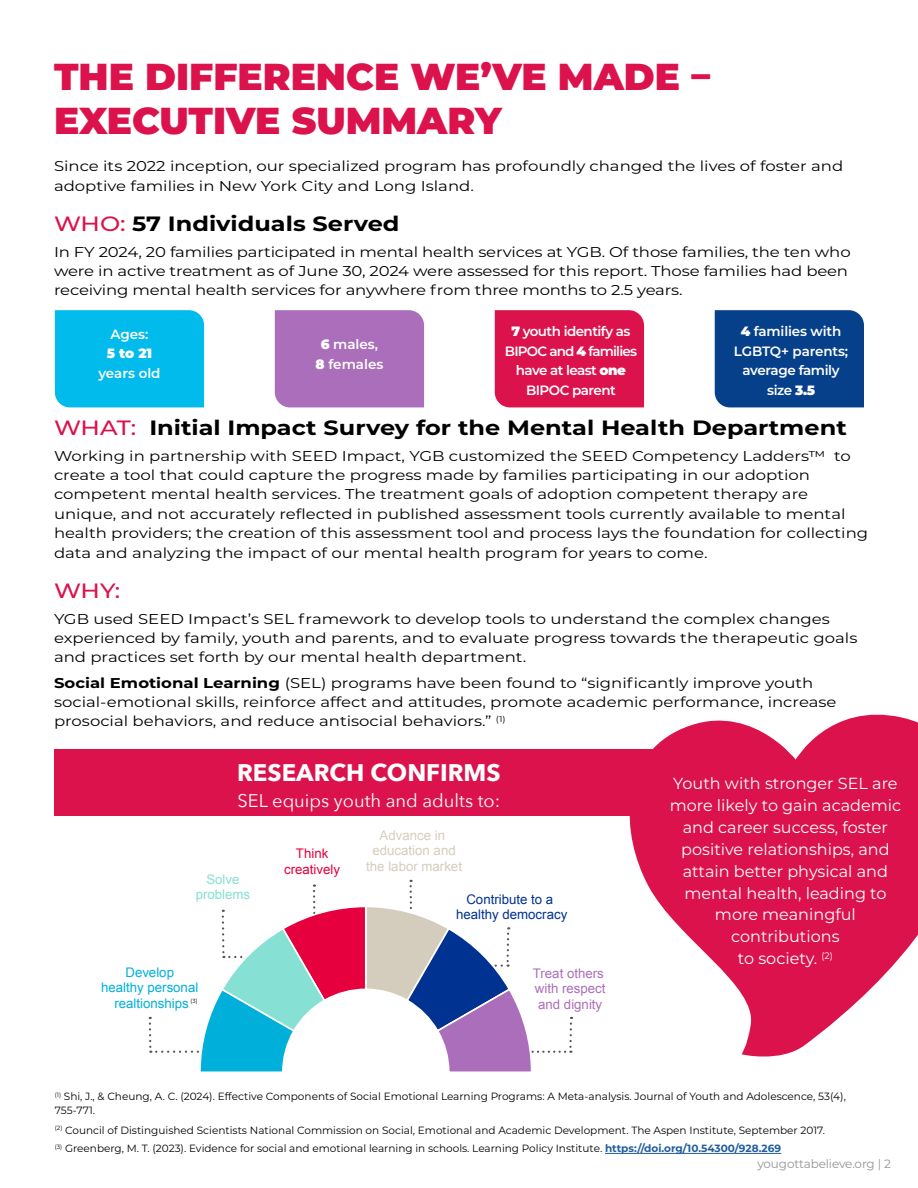
<style>
.page{position:relative;width:918px;height:1188px;background:#fff}
.page>*{position:absolute;margin:0;border:0;box-sizing:border-box;transform-origin:0 0}
.t1{font:900 37.5px/43.5px "Montserrat";color:#db124b}
.t2{font:700 24px "Avenir Next";color:#fff}
.t3{font:700 20.7px "Montserrat";color:#000;scale:1.16 1}
.t4{font:500 20.7px "Montserrat";color:#db124b;scale:1.16 1}
.t5{font:18.3px "Avenir Next";color:#fff}
.t6{font:16.05px/21.9px "Montserrat";color:#fff;text-align:center}
.t7{font:14.25px/19.4px "Montserrat";color:#000;scale:1.16 1}
.t8{font:600 13.5px/19.5px "Montserrat";letter-spacing:-.03em;color:#fff;text-align:center}
.t9{font:600 13.5px/19.5px "Montserrat";color:#fff;text-align:center}
.t10{font:900 13.5px "Montserrat";color:#fff}
.t11{font:13.2px/15.5px "Arial";color:#00b0da;text-align:center}
.t12{font:13.2px/15.5px "Arial";color:#d4cdbe;text-align:center}
.t13{font:13.2px/15.5px "Arial";color:#ab6eba}
.t14{font:13.2px/15.5px "Arial";color:#003292;text-align:center}
.t15{font:13.2px/15.5px "Arial";color:#e6003d;text-align:center}
.t16{font:13.2px/15.5px "Arial";color:#86e0d3;text-align:center}
.t17{font:12px "Montserrat";letter-spacing:-.01em;color:#939598}
.t18{font:10.5px/13.5px "Montserrat";color:#000}
.t19{font:5.85px "Montserrat";color:#000}
.s1{font-weight:500;color:#db124b}
.s2{font-weight:900}
.s3{font-weight:700}
.s4{font-weight:700;color:#215e9e}
</style>
<div class="page">
<hr style="left:605px;top:1153px;width:176px;height:1px;background:#215e9e">
<div style="left:55px;top:310px;width:149px;height:97px;background:#00bbeb"></div>
<div style="left:275px;top:310px;width:149px;height:97px;background:#ab6eba"></div>
<div style="left:495px;top:310px;width:149px;height:97px;background:#db124b"></div>
<div style="left:715px;top:310px;width:149px;height:97px;background:#06408b"></div>
<svg style="left:148px;top:880px;width:425px;height:192px"></svg>
<div style="left:55px;top:749px;width:628px;height:66px;background:#db124b"></div>
<svg style="left:620px;top:714px;width:298px;height:343px;fill:#db124b"></svg>
<h1 class="t1" style="left:54px;top:53px;width:658px">THE DIFFERENCE WE’VE MADE –<br>EXECUTIVE SUMMARY</h1>
<p class="t7" style="left:54px;top:156px;width:682px">Since its 2022 inception, our specialized program has profoundly changed the lives of foster and adoptive families in New York City and Long Island.</p>
<h3 class="t3" style="left:54px;top:209px;width:299px"><span class="s1">WHO:</span> 57 Individuals Served</h3>
<p class="t7" style="left:54px;top:241px;width:688px">In FY 2024, 20 families participated in mental health services at YGB. Of those families, the ten who were in active treatment as of June 30, 2024 were assessed for this report. Those families had been receiving mental health services for anywhere from three months to 2.5 years.</p>
<p class="t8" style="left:505px;top:321px;width:134px"><span class="s2">7</span> youth identify as<br>BIPOC and <span class="s2">4</span> families have at least <span class="s2">one<br></span>BIPOC parent</p>
<h3 class="t3" style="left:54px;top:413px;width:685px"><span class="s1">WHAT:</span> Initial Impact Survey for the Mental Health Department</h3>
<p class="t7" style="left:54px;top:445px;width:703px">Working in partnership with SEED Impact, YGB customized the SEED Competency Ladders™ to create a tool that could capture the progress made by families participating in our adoption competent mental health services. The treatment goals of adoption competent therapy are unique, and not accurately reflected in published assessment tools currently available to mental health providers; the creation of this assessment tool and process lays the foundation for collecting data and analyzing the impact of our mental health program for years to come.</p>
<h3 class="t4" style="left:54px;top:577px;width:59px">WHY:</h3>
<p class="t7" style="left:54px;top:608px;width:694px">YGB used SEED Impact’s SEL framework to develop tools to understand the complex changes experienced by family, youth and parents, and to evaluate progress towards the therapeutic goals and practices set forth by our mental health department.</p>
<p class="t7" style="left:54px;top:672px;width:676px"><span class="s3">Social Emotional Learning</span> (SEL) programs have been found to “significantly improve youth social-emotional skills, reinforce affect and attitudes, promote academic performance, increase prosocial behaviors, and reduce antisocial behaviors.” <sup>(1)</sup></p>
<p class="t8" style="left:734px;top:321px;width:116px"><span class="s2">4</span> families with<br>LGBTQ+ parents; average family size <span class="s2">3.5</span></p>
<p class="t8" style="left:110px;top:324px;width:40px">Ages:</p>
<p class="t10" style="left:107px;top:343px;width:47px">5 to 21</p>
<p class="t9" style="left:98px;top:363px;width:64px">years old</p>
<p class="t9" style="left:316px;top:334px;width:69px"><span class="s2">6</span> males,<br><span class="s2">8</span> females</p>
<h2 class="t2" style="left:237px;top:752px;width:265px">RESEARCH CONFIRMS</h2>
<p class="t5" style="left:238px;top:785px;width:264px">SEL equips youth and adults to:</p>
<p class="t16" style="left:196px;top:871px;width:56px">Solve problems</p>
<p class="t11" style="left:101px;top:965px;width:99px">Develop<br>healthy personal realtionships</p>
<p class="t19" style="left:191px;top:997px;width:9px">(3)</p>
<p class="t15" style="left:284px;top:846px;width:57px">Think creatively</p>
<p class="t12" style="left:366px;top:828px;width:97px">Advance in education and the labor market</p>
<p class="t14" style="left:456px;top:891px;width:113px">Contribute to a healthy democracy</p>
<p class="t13" style="left:533px;top:966px;width:74px">Treat others with respect and dignity</p>
<p class="t6" style="left:670px;top:772px;width:233px">Youth with stronger SEL are more likely to gain academic and career success, foster positive relationships, and attain better physical and mental health, leading to more meaningful contributions<br>to society. <sup>(2)</sup></p>
<p class="t18" style="left:55px;top:1090px;width:793px"><sup>(1)</sup> Shi, J., &amp; Cheung, A. C. (2024). Effective Components of Social Emotional Learning Programs: A Meta-analysis. Journal of Youth and Adolescence, 53(4),<br>755-771.</p>
<p class="t18" style="left:55px;top:1123px;width:772px"><sup>(2)</sup> Council of Distinguished Scientists National Commission on Social, Emotional and Academic Development. The Aspen Institute, September 2017.</p>
<p class="t17" style="left:757px;top:1156px;width:135px">yougottabelieve.org | 2</p>
<p class="t18" style="left:55px;top:1142px;width:728px"><sup>(3)</sup> Greenberg, M. T. (2023). Evidence for social and emotional learning in schools. Learning Policy Institute. <span class="s4">https://doi.org/10.54300/928.269</span></p>
</div>
